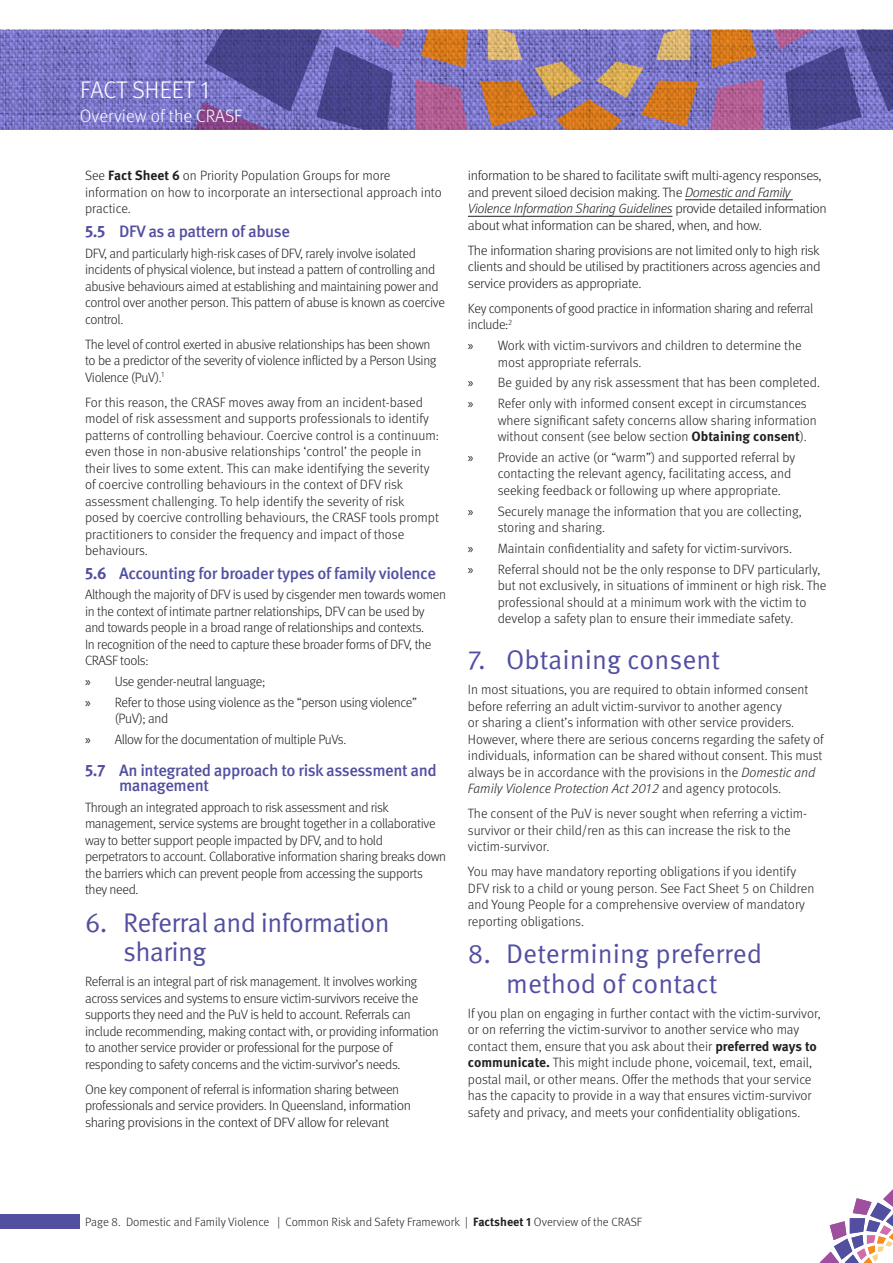
<style>
.page{position:relative;width:893px;height:1263px;background:#fff}
.page>*{position:absolute;margin:0;border:0;box-sizing:border-box;transform-origin:0 0}
.t1{font:27px/29.1px "Meta Pro Norm";color:#524fa1;text-align:center}
.t2{font:27px/29.1px "Meta Pro Norm";letter-spacing:-.025em;color:#524fa1}
.t3{font:300 24px "Meta Pro";letter-spacing:.01em;color:#fff}
.t4{font:300 18px "Meta Pro";color:#fff}
.t5{font:500 16.5px/15px "Meta Pro";letter-spacing:-.025em;color:#524fa1}
.Body_Copy{font:300 13.5px/16.5px "Meta Pro";letter-spacing:-.01em;color:#231f20}
.Body_Copy-2{font:300 13.5px/16.5px "Meta Pro";letter-spacing:-.01em;color:#231f20;scale:1.05 1}
.t6{font:300 12px "Meta Pro";color:#231f20}
.s1{font-weight:700}
.s2{font-family:"Myriad Pro";font-weight:400}
.s3{font-style:italic}
</style>
<div class="page">
<div style="left:0;top:1214px;width:80px;height:14px;background:#524fa1"></div>
<svg style="left:820px;top:1189px;width:73px;height:74px"></svg>
<svg style="left:0;top:30px;width:773px;height:100px;background:#7974c5"></svg>
<svg style="left:710px;top:79px;width:53px;height:51px;background:#a9629c"></svg>
<svg style="left:711px;top:30px;width:46px;height:38px;background:#c07741"></svg>
<svg style="left:195px;top:30px;width:210px;height:100px;background:#625aa5"></svg>
<svg style="left:421px;top:30px;width:46px;height:38px;background:#c07640"></svg>
<svg style="left:415px;top:79px;width:53px;height:51px;background:#a7609a"></svg>
<svg style="left:480px;top:30px;width:218px;height:100px;background:#9c7f8f"></svg>
<svg style="left:773px;top:30px;width:119px;height:100px;background:#615ba6"></svg>
<hr style="left:685px;top:200px;width:108px;height:1px;background:#231f20">
<hr style="left:468px;top:216px;width:204px;height:1px;background:#231f20">
<hr style="left:892px;top:0;width:1px;height:157px;background:#d06dab">
<h2 class="t3" style="left:80px;top:72px;width:133px">FACT SHEET 1</h2>
<h3 class="t4" style="left:80px;top:103px;width:164px">Overview of the CRASF</h3>
<p class="Body_Copy" style="left:85px;top:167px;width:358px">See <span class="s1">Fact Sheet 6</span> on Priority Population Groups for more information on how to incorporate an intersectional approach into practice.</p>
<p class="t5" style="left:85px;top:222px;width:206px"><span class="s1">5.5</span> DFV as a pattern of abuse</p>
<p class="Body_Copy" style="left:85px;top:244px;width:361px">DFV, and particularly high-risk cases of DFV, rarely involve isolated incidents of physical violence, but instead a pattern of controlling and abusive behaviours aimed at establishing and maintaining power and control over another person. This pattern of abuse is known as coercive control.</p>
<p class="Body_Copy" style="left:85px;top:335px;width:353px">The level of control exerted in abusive relationships has been shown to be a predictor of the severity of violence inflicted by a Person Using<br>Violence (PuV).<sup>1</sup></p>
<p class="Body_Copy" style="left:85px;top:393px;width:355px">For this reason, the CRASF moves away from an incident-based model of risk assessment and supports professionals to identify patterns of controlling behaviour. Coercive control is a continuum: even those in non-abusive relationships ‘control’ the people in their lives to some extent. This can make identifying the severity of coercive controlling behaviours in the context of DFV risk assessment challenging. To help identify the severity of risk posed by coercive controlling behaviours, the CRASF tools prompt practitioners to consider the frequency and impact of those behaviours.</p>
<p class="t5" style="left:85px;top:564px;width:352px"><span class="s1">5.6</span> Accounting for broader types of family violence</p>
<p class="Body_Copy" style="left:85px;top:586px;width:362px">Although the majority of DFV is used by cisgender men towards women in the context of intimate partner relationships, DFV can be used by and towards people in a broad range of relationships and contexts.<br>In recognition of the need to capture these broader forms of DFV, the CRASF tools:</p>
<p class="Body_Copy" style="left:85px;top:672px;width:182px"><span class="s2">»</span> Use gender-neutral language;</p>
<p class="Body_Copy" style="left:115px;top:693px;width:304px;text-indent:-30px"><span class="s2">»</span> Refer to those using violence as the “person using violence” (PuV); and</p>
<p class="Body_Copy" style="left:85px;top:730px;width:263px"><span class="s2">»</span> Allow for the documentation of multiple PuVs.</p>
<p class="t5" style="left:119px;top:762px;width:319px;text-indent:-34px"><span class="s1">5.7</span> An integrated approach to risk assessment and management</p>
<p class="Body_Copy" style="left:85px;top:798px;width:363px">Through an integrated approach to risk assessment and risk management, service systems are brought together in a collaborative way to better support people impacted by DFV, and to hold perpetrators to account. Collaborative information sharing breaks down the barriers which can prevent people from accessing the supports they need.</p>
<p class="t2" style="left:123px;top:906px;width:268px;text-indent:-38px">6. Referral and information sharing</p>
<p class="Body_Copy" style="left:85px;top:972px;width:355px">Referral is an integral part of risk management. It involves working across services and systems to ensure victim-survivors receive the supports they need and the PuV is held to account. Referrals can include recommending, making contact with, or providing information to another service provider or professional for the purpose of responding to safety concerns and the victim-survivor’s needs.</p>
<p class="Body_Copy" style="left:85px;top:1080px;width:328px">One key component of referral is information sharing between professionals and service providers. In Queensland, information sharing provisions in the context of DFV allow for relevant</p>
<p class="Body_Copy-2" style="left:468px;top:167px;width:343px">information to be shared to facilitate swift multi-agency responses, and prevent siloed decision making. The <span class="s3">Domestic and Family Violence Information Sharing Guidelines</span> provide detailed information about what information can be shared, when, and how.</p>
<p class="Body_Copy-2" style="left:468px;top:241px;width:337px;text-align:justify">The information sharing provisions are not limited only to high risk clients and should be utilised by practitioners across agencies and service providers as appropriate.</p>
<p class="Body_Copy" style="left:468px;top:299px;width:347px">Key components of good practice in information sharing and referral include:<sup>2</sup></p>
<p class="Body_Copy" style="left:498px;top:336px;width:306px;text-indent:-30px"><span class="s2">»</span> Work with victim-survivors and children to determine the most appropriate referrals.</p>
<p class="Body_Copy" style="left:468px;top:374px;width:354px"><span class="s2">»</span> Be guided by any risk assessment that has been completed.</p>
<p class="Body_Copy" style="left:498px;top:394px;width:321px;text-indent:-30px"><span class="s2">»</span> Refer only with informed consent except in circumstances where significant safety concerns allow sharing information without consent (see below section <span class="s1">Obtaining consent</span>).</p>
<p class="Body_Copy" style="left:498px;top:448px;width:299px;text-indent:-30px"><span class="s2">»</span> Provide an active (or “warm”) and supported referral by contacting the relevant agency, facilitating access, and seeking feedback or following up where appropriate.</p>
<p class="Body_Copy" style="left:498px;top:502px;width:306px;text-indent:-30px"><span class="s2">»</span> Securely manage the information that you are collecting, storing and sharing.</p>
<p class="Body_Copy" style="left:468px;top:539px;width:326px"><span class="s2">»</span> Maintain confidentiality and safety for victim-survivors.</p>
<p class="Body_Copy" style="left:498px;top:560px;width:330px;text-indent:-30px"><span class="s2">»</span> Referral should not be the only response to DFV particularly, but not exclusively, in situations of imminent or high risk. The professional should at a minimum work with the victim to develop a safety plan to ensure their immediate safety.</p>
<p class="t1" style="left:468px;top:644px;width:254px">7. Obtaining consent</p>
<p class="Body_Copy" style="left:468px;top:681px;width:357px">In most situations, you are required to obtain informed consent before referring an adult victim-survivor to another agency<br>or sharing a client’s information with other service providers.<br>However, where there are serious concerns regarding the safety of individuals, information can be shared without consent. This must always be in accordance with the provisions in the <span class="s3">Domestic and Family Violence Protection Act 2012</span> and agency protocols.</p>
<p class="Body_Copy" style="left:468px;top:805px;width:341px">The consent of the PuV is never sought when referring a victim&shy;survivor or their child/ren as this can increase the risk to the victim-survivor.</p>
<p class="Body_Copy" style="left:468px;top:863px;width:348px">You may have mandatory reporting obligations if you identify DFV risk to a child or young person. See Fact Sheet 5 on Children and Young People for a comprehensive overview of mandatory reporting obligations.</p>
<p class="t1" style="left:468px;top:938px;width:296px">8. Determining preferred method of contact</p>
<p class="Body_Copy" style="left:468px;top:1004px;width:354px">If you plan on engaging in further contact with the victim-survivor, or on referring the victim-survivor to another service who may contact them, ensure that you ask about their <span class="s1">preferred ways to communicate.</span> This might include phone, voicemail, text, email, postal mail, or other means. Offer the methods that your service has the capacity to provide in a way that ensures victim-survivor safety and privacy, and meets your confidentiality obligations.</p>
<p class="t6" style="left:85px;top:1213px;width:558px">Page 8. Domestic and Family Violence | Common Risk and Safety Framework | <span class="s1">Factsheet 1</span> Overview of the CRASF</p>
</div>
